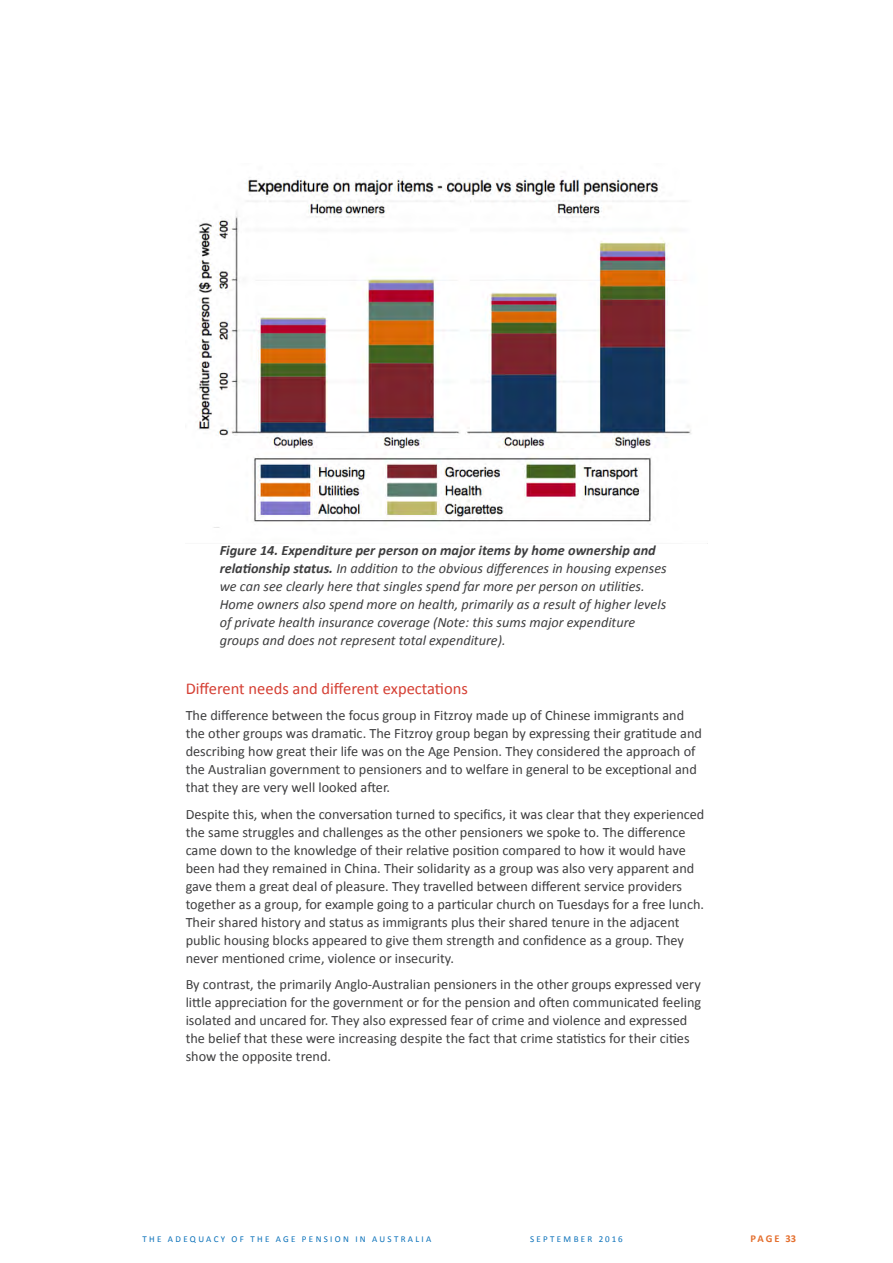
<style>
.page{position:relative;width:893px;height:1263px;background:#fff}
.page>*{position:absolute;margin:0;border:0;box-sizing:border-box;transform-origin:0 0}
.bodytext{font:16.5px "Calibri";color:#d53f33}
.bodytext-2{font:14.25px/18px "Calibri";color:#3e3e3f}
.bodytext-3{font:italic 14.25px/18px "Calibri";color:#3e3e3f}
.t1{font:700 10.5px "Calibri";letter-spacing:.16em;color:#e46f2e}
.t2{font:9px "Calibri";letter-spacing:.26em;color:#0970b9}
.s1{font-weight:700}
</style>
<div class="page">
<img style="left:197px;top:176px;width:494px;height:352px">
<p class="bodytext-3" style="left:220px;top:541px;width:449px"><span class="s1">Figure 14. Expenditure per person on major items by home ownership and relationship status.</span> In addition to the obvious differences in housing expenses we can see clearly here that singles spend far more per person on utilities.<br>Home owners also spend more on health, primarily as a result of higher levels of private health insurance coverage (Note: this sums major expenditure groups and does not represent total expenditure).</p>
<p class="bodytext" style="left:186px;top:678px;width:284px">Different needs and different expectations</p>
<p class="bodytext-2" style="left:186px;top:707px;width:518px">The difference between the focus group in Fitzroy made up of Chinese immigrants and the other groups was dramatic. The Fitzroy group began by expressing their gratitude and describing how great their life was on the Age Pension. They considered the approach of the Australian government to pensioners and to welfare in general to be exceptional and that they are very well looked after.</p>
<p class="bodytext-2" style="left:186px;top:805px;width:520px">Despite this, when the conversation turned to specifics, it was clear that they experienced the same struggles and challenges as the other pensioners we spoke to. The difference came down to the knowledge of their relative position compared to how it would have been had they remained in China. Their solidarity as a group was also very apparent and gave them a great deal of pleasure. They travelled between different service providers together as a group, for example going to a particular church on Tuesdays for a free lunch.<br>Their shared history and status as immigrants plus their shared tenure in the adjacent public housing blocks appeared to give them strength and confidence as a group. They never mentioned crime, violence or insecurity.</p>
<p class="bodytext-2" style="left:186px;top:976px;width:517px">By contrast, the primarily Anglo-Australian pensioners in the other groups expressed very little appreciation for the government or for the pension and often communicated feeling isolated and uncared for. They also expressed fear of crime and violence and expressed the belief that these were increasing despite the fact that crime statistics for their cities show the opposite trend.</p>
<p class="t2" style="left:143px;top:1233px;width:290px">THE ADEQUACY OF THE AGE PENSION IN AUSTRALIA</p>
<p class="t2" style="left:530px;top:1233px;width:94px">SEPTEMBER 2016</p>
<p class="t1" style="left:750px;top:1232px;width:47px">PAGE 33</p>
</div>
